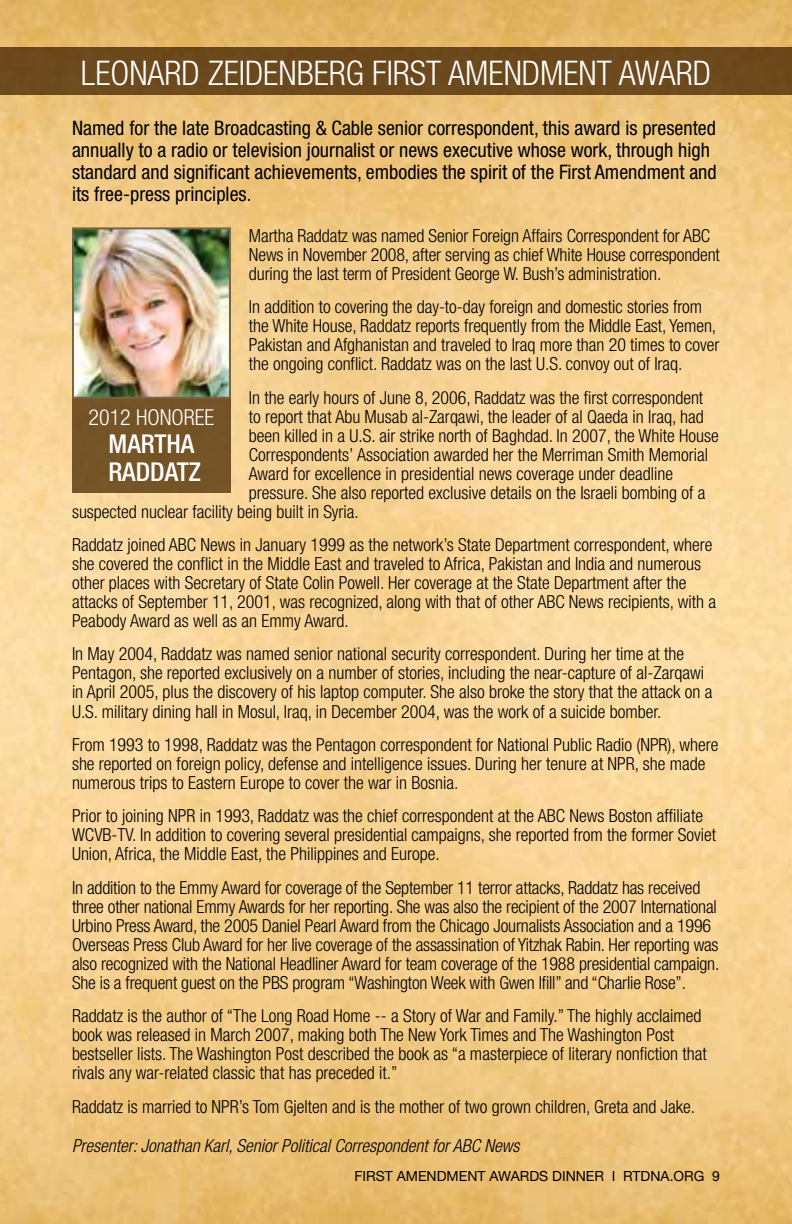
<style>
.page{position:relative;width:792px;height:1224px;background:#fff}
.page>*{position:absolute;margin:0;border:0;box-sizing:border-box;transform-origin:0 0}
.t1{font:300 condensed 34px "Helvetica Neue";color:#fff}
.t2{font:500 condensed 26px/28px "Helvetica Neue";color:#fff}
.t3{font:300 condensed 22px "Helvetica Neue";color:#fff}
.t4{font:condensed 20px/22px "Helvetica Neue";color:#000}
.t5{font:300 condensed 18px/19px "Helvetica Neue";color:#000}
.t6{font:italic 300 condensed 18px "Helvetica Neue";color:#000}
.t7{font:14px "Helvetica Neue";color:#000}
</style>
<div class="page">
<img style="left:0;top:0;width:792px;height:1224px">
<div style="left:0;top:47px;width:792px;height:48px;background:#6c4a1c"></div>
<div style="left:72px;top:390px;width:159px;height:103px;background:#745327"></div>
<img style="left:75px;top:230px;width:153px;height:166px">
<div style="left:72px;top:227px;width:159px;height:172px;border:2px solid #776441"></div>
<h1 class="t1" style="left:81px;top:53px;width:632px">LEONARD ZEIDENBERG FIRST AMENDMENT AWARD</h1>
<p class="t4" style="left:72px;top:117px;width:646px">Named for the late Broadcasting &amp; Cable senior correspondent, this award is presented annually to a radio or television journalist or news executive whose work, through high standard and significant achievements, embodies the spirit of the First Amendment and its free-press principles.</p>
<p class="t5" style="left:249px;top:226px;width:473px">Martha Raddatz was named Senior Foreign Affairs Correspondent for ABC<br>News in November 2008, after serving as chief White House correspondent during the last term of President George W. Bush’s administration.</p>
<p class="t5" style="left:249px;top:297px;width:472px">In addition to covering the day-to-day foreign and domestic stories from the White House, Raddatz reports frequently from the Middle East, Yemen, Pakistan and Afghanistan and traveled to Iraq more than 20 times to cover the ongoing conflict. Raddatz was on the last U.S. convoy out of Iraq.</p>
<p class="t5" style="left:249px;top:388px;width:456px">In the early hours of June 8, 2006, Raddatz was the first correspondent</p>
<p class="t5" style="left:249px;top:407px;width:456px">to report that Abu Musab al-Zarqawi, the leader of al Qaeda in Iraq, had</p>
<p class="t5" style="left:249px;top:426px;width:471px">been killed in a U.S. air strike north of Baghdad. In 2007, the White House</p>
<p class="t5" style="left:249px;top:445px;width:461px">Correspondents’ Association awarded her the Merriman Smith Memorial</p>
<p class="t5" style="left:249px;top:464px;width:426px">Award for excellence in presidential news coverage under deadline</p>
<p class="t5" style="left:249px;top:483px;width:458px">pressure. She also reported exclusive details on the Israeli bombing of a</p>
<p class="t5" style="left:72px;top:502px;width:288px">suspected nuclear facility being built in Syria.</p>
<p class="t5" style="left:72px;top:535px;width:646px">Raddatz joined ABC News in January 1999 as the network’s State Department correspondent, where she covered the conflict in the Middle East and traveled to Africa, Pakistan and India and numerous other places with Secretary of State Colin Powell. Her coverage at the State Department after the attacks of September 11, 2001, was recognized, along with that of other ABC News recipients, with a Peabody Award as well as an Emmy Award.</p>
<p class="t5" style="left:72px;top:644px;width:642px">In May 2004, Raddatz was named senior national security correspondent. During her time at the Pentagon, she reported exclusively on a number of stories, including the near-capture of al-Zarqawi in April 2005, plus the discovery of his laptop computer. She also broke the story that the attack on a U.S. military dining hall in Mosul, Iraq, in December 2004, was the work of a suicide bomber.</p>
<p class="t5" style="left:72px;top:735px;width:648px">From 1993 to 1998, Raddatz was the Pentagon correspondent for National Public Radio (NPR), where she reported on foreign policy, defense and intelligence issues. During her tenure at NPR, she made numerous trips to Eastern Europe to cover the war in Bosnia.</p>
<p class="t5" style="left:72px;top:806px;width:646px">Prior to joining NPR in 1993, Raddatz was the chief correspondent at the ABC News Boston affiliate<br>WCVB-TV. In addition to covering several presidential campaigns, she reported from the former Soviet<br>Union, Africa, the Middle East, the Philippines and Europe.</p>
<p class="t5" style="left:72px;top:878px;width:649px">In addition to the Emmy Award for coverage of the September 11 terror attacks, Raddatz has received three other national Emmy Awards for her reporting. She was also the recipient of the 2007 International Urbino Press Award, the 2005 Daniel Pearl Award from the Chicago Journalists Association and a 1996<br>Overseas Press Club Award for her live coverage of the assassination of Yitzhak Rabin. Her reporting was also recognized with the National Headliner Award for team coverage of the 1988 presidential campaign.<br>She is a frequent guest on the PBS program “Washington Week with Gwen Ifill” and “Charlie Rose”.</p>
<p class="t5" style="left:72px;top:1006px;width:636px">Raddatz is the author of “The Long Road Home -- a Story of War and Family.” The highly acclaimed book was released in March 2007, making both The New York Times and The Washington Post bestseller lists. The Washington Post described the book as “a masterpiece of literary nonfiction that rivals any war-related classic that has preceded it.”</p>
<p class="t5" style="left:72px;top:1097px;width:625px">Raddatz is married to NPR’s Tom Gjelten and is the mother of two grown children, Greta and Jake.</p>
<p class="t3" style="left:89px;top:405px;width:127px">2012 HONOREE</p>
<h2 class="t2" style="left:108px;top:430px;width:94px">MARTHA<br>RADDATZ</h2>
<p class="t6" style="left:72px;top:1135px;width:449px">Presenter: Jonathan Karl, Senior Political Correspondent for ABC News</p>
<p class="t7" style="left:355px;top:1168px;width:367px">FIRST AMENDMENT AWARDS DINNER I RTDNA.ORG 9</p>
</div>
